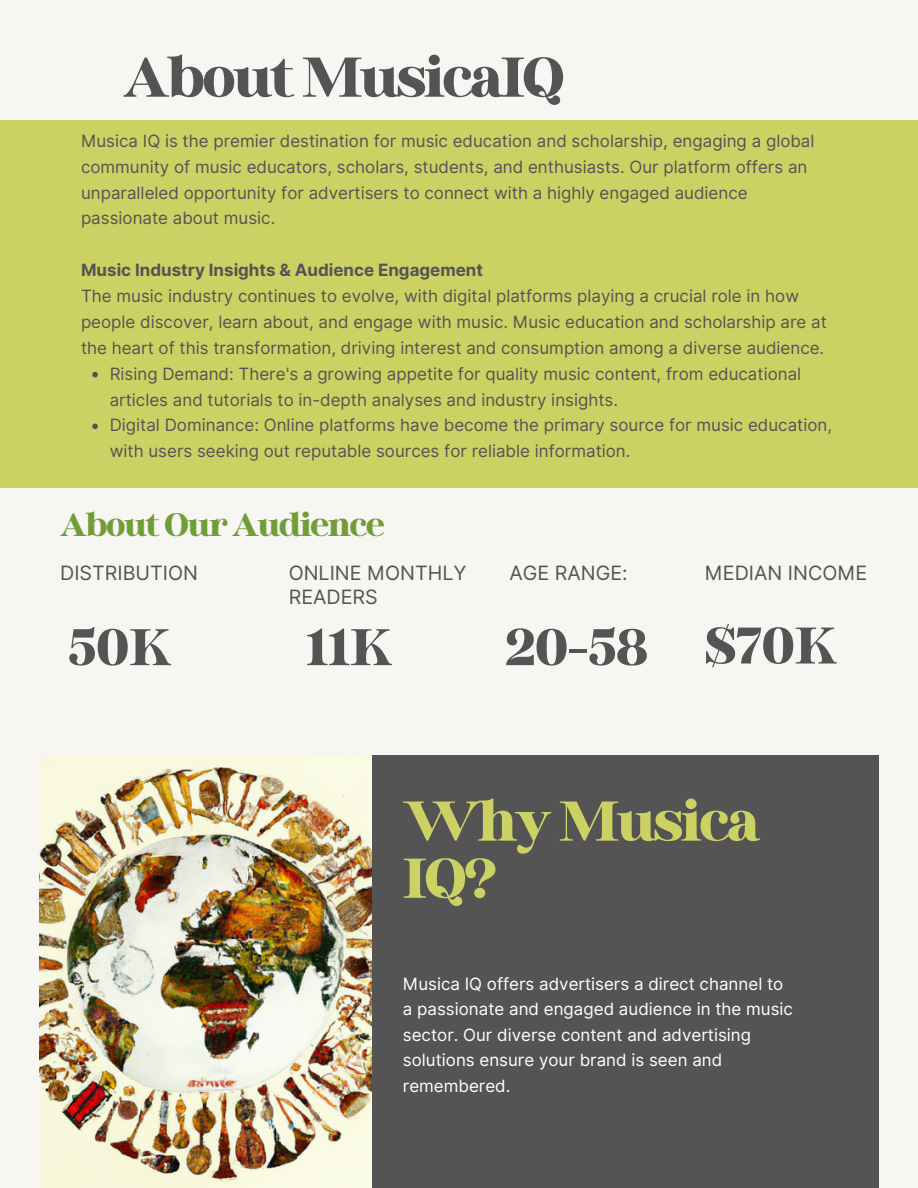
<style>
.page{position:relative;width:918px;height:1188px;background:#f7f6f3}
.page>*{position:absolute;margin:0;border:0;box-sizing:border-box;transform-origin:0 0}
.t1{font:700 69.15px "Binggo Wood Display";letter-spacing:-.04em;color:#555454}
.t2{font:700 69.15px/57.2px "Binggo Wood Display";letter-spacing:-.04em;color:#ccd164}
.t3{font:700 63.45px "Binggo Wood Display";color:#555454}
.t4{font:700 40.2px "Binggo Wood Display";letter-spacing:-.04em;color:#709d38}
.t5{font:19.8px/23.2px "Inter";color:#555454}
.t6{font:16.95px/25.8px "Inter";color:#545454}
.t7{font:16.95px/25.3px "Inter";color:#fff}
.t8{font:700 16.95px "Inter";color:#545454}
</style>
<div class="page">
<div style="left:372px;top:755px;width:507px;height:433px;background:#555454"></div>
<div style="left:0;top:120px;width:918px;height:368px;background:#ccd164"></div>
<img style="left:39px;top:755px;width:333px;height:433px">
<svg style="left:92px;top:372px;width:6px;height:5px"></svg>
<svg style="left:92px;top:424px;width:6px;height:5px"></svg>
<p class="t1" style="left:123px;top:42px;width:443px">AboutMusicaIQ</p>
<p class="t6" style="left:81px;top:128px;width:735px">Musica IQ is the premier destination for music education and scholarship, engaging a global community of music educators, scholars, students, and enthusiasts. Our platform offers an unparalleled opportunity for advertisers to connect with a highly engaged audience passionate about music.</p>
<p class="t8" style="left:81px;top:260px;width:404px">Music Industry Insights &amp; Audience Engagement</p>
<p class="t6" style="left:81px;top:283px;width:747px">The music industry continues to evolve, with digital platforms playing a crucial role in how people discover, learn about, and engage with music. Music education and scholarship are at the heart of this transformation, driving interest and consumption among a diverse audience.</p>
<p class="t6" style="left:110px;top:361px;width:693px">Rising Demand: There's a growing appetite for quality music content, from educational articles and tutorials to in-depth analyses and industry insights.</p>
<h3 class="t6" style="left:110px;top:412px;width:724px">Digital Dominance: Online platforms have become the primary source for music education, with users seeking out reputable sources for reliable information.</h3>
<p class="t4" style="left:60px;top:505px;width:326px">AboutOurAudience</p>
<h4 class="t5" style="left:60px;top:562px;width:139px">DISTRIBUTION</h4>
<h1 class="t5" style="left:705px;top:562px;width:164px">MEDIAN INCOME</h1>
<h2 class="t5" style="left:289px;top:562px;width:179px">ONLINE MONTHLY<br>READERS</h2>
<h1 class="t5" style="left:510px;top:562px;width:120px">AGE RANGE:</h1>
<h2 class="t3" style="left:68px;top:615px;width:105px">50K</h2>
<h1 class="t3" style="left:306px;top:615px;width:88px">11K</h1>
<h4 class="t3" style="left:506px;top:615px;width:144px">20-58</h4>
<h1 class="t3" style="left:705px;top:614px;width:134px">$70K</h1>
<h4 class="t2" style="left:403px;top:792px;width:359px">WhyMusica<br>IQ?</h4>
<h4 class="t7" style="left:403px;top:971px;width:392px">Musica IQ offers advertisers a direct channel to a passionate and engaged audience in the music sector. Our diverse content and advertising solutions ensure your brand is seen and remembered.</h4>
</div>
